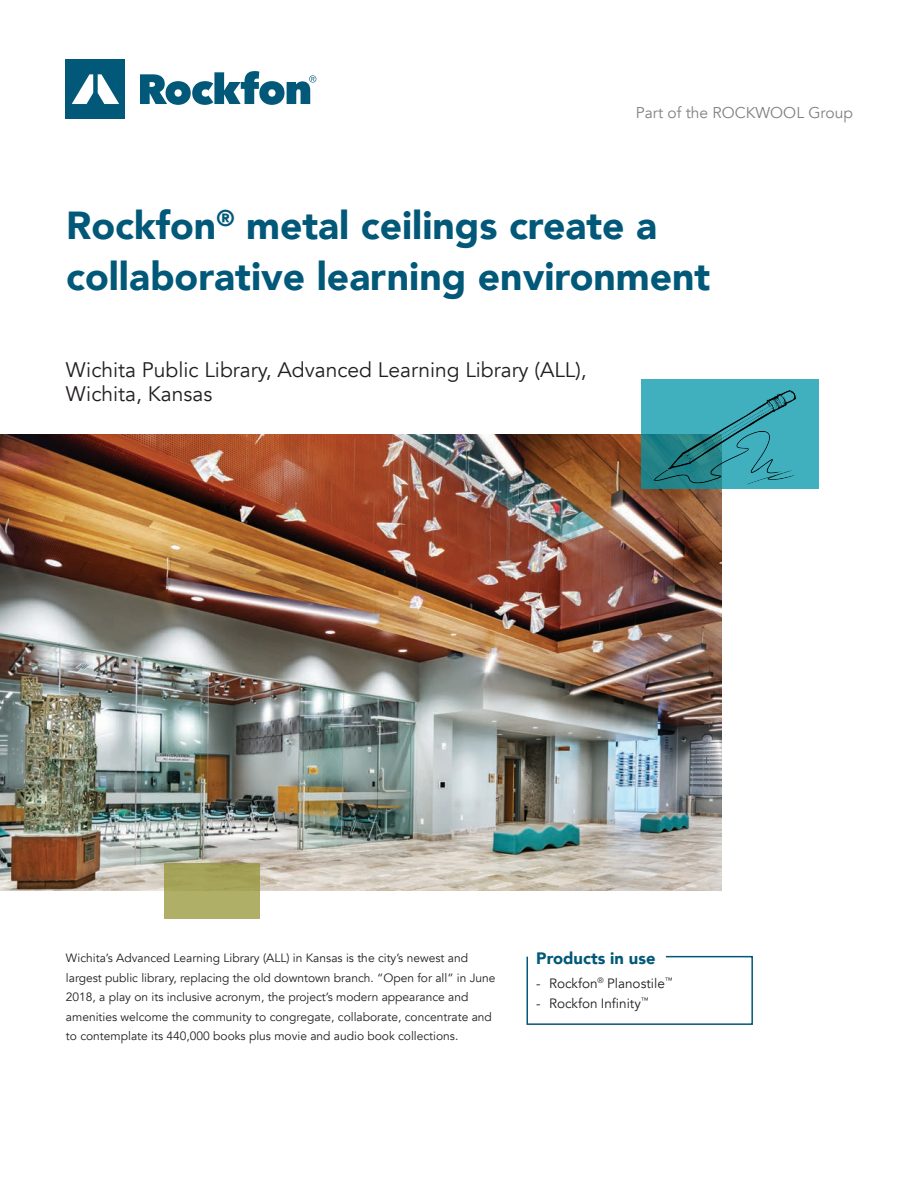
<style>
.page{position:relative;width:918px;height:1188px;background:#fff}
.page>*{position:absolute;margin:0;border:0;box-sizing:border-box;transform-origin:0 0}
.t1{font:900 39px/51px "Avenir";color:#015878}
.t2{font:21px/24px "Avenir";color:#231f20}
.t3{font:900 16.5px "Avenir";color:#015878}
.t4{font:15.6px "Avenir";color:#828083}
.t5{font:13.5px "Avenir";color:#231f20}
.t6{font:12px/19.5px "Avenir";color:#231f20}
</style>
<div class="page">
<div style="left:66px;top:60px;width:59px;height:59px;background:#015878"></div>
<svg style="left:72px;top:74px;width:47px;height:30px"></svg>
<svg style="left:140px;top:71px;width:176px;height:34px"></svg>
<svg style="left:526px;top:955px;width:227px;height:70px"></svg>
<img style="left:0;top:434px;width:721px;height:457px">
<svg style="left:641px;top:379px;width:178px;height:110px"></svg>
<div style="left:164px;top:863px;width:95px;height:55px;background:#a8a75d"></div>
<img style="left:644px;top:379px;width:171px;height:116px">
<h3 class="t4" style="left:636px;top:104px;width:219px">Part of the ROCKWOOL Group</h3>
<h1 class="t1" style="left:66px;top:199px;width:646px">Rockfon<sup>®</sup> metal ceilings create a collaborative learning environment</h1>
<h2 class="t2" style="left:66px;top:359px;width:522px">Wichita Public Library, Advanced Learning Library (ALL),<br>Wichita, Kansas</h2>
<p class="t6" style="left:66px;top:949px;width:404px">Wichita’s Advanced Learning Library (ALL) in Kansas is the city’s newest and</p>
<h3 class="t3" style="left:536px;top:944px;width:121px">Products in use</h3>
<p class="t6" style="left:66px;top:968px;width:431px">largest public library, replacing the old downtown branch. “Open for all” in June 2018, a play on its inclusive acronym, the project’s modern appearance and amenities welcome the community to congregate, collaborate, concentrate and to contemplate its 440,000 books plus movie and audio book collections.</p>
<p class="t5" style="left:536px;top:975px;width:138px">- Rockfon<sup>®</sup> Planostile<sup>™</sup></p>
<p class="t5" style="left:536px;top:995px;width:114px">- Rockfon Infinity<sup>™</sup></p>
</div>
